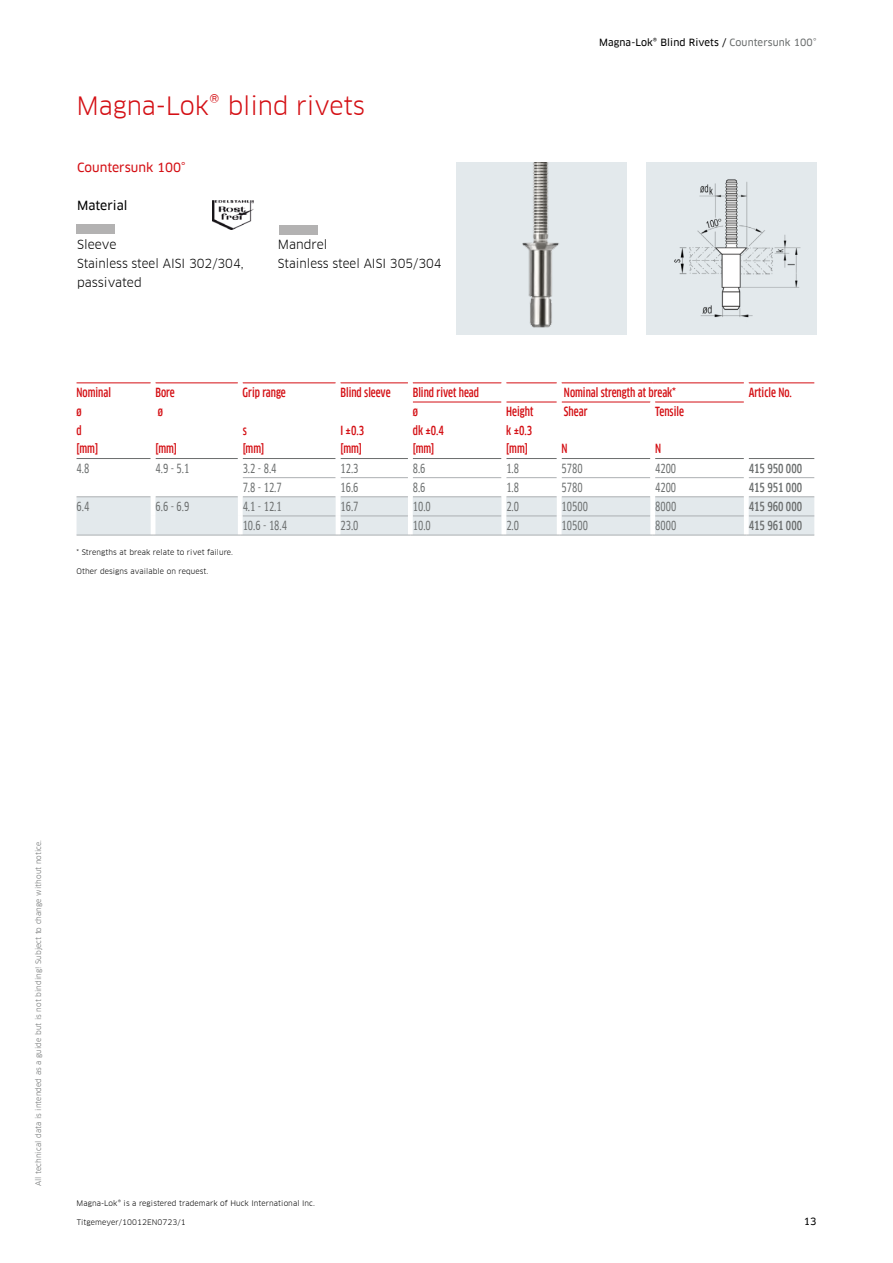
<style>
.page{position:relative;width:893px;height:1263px;background:#fff}
.page>*{position:absolute;margin:0;border:0;box-sizing:border-box;transform-origin:0 0}
.t1{font:24.75px "Clan Offc Pro";letter-spacing:-.005em;color:#d40f14}
.t2{font:500 condensed 12.3px/19.2px "Clan Offc Pro";color:#d40f14}
.t3{font:12.3px "Clan Offc Pro Cond News";color:#6b6e6e}
.t4{font:12.3px "Clan Offc Pro";color:#000;scale:.96 1}
.t5{font:500 condensed 12.3px "Clan Offc Pro";color:#6b6e6e}
.t6{font:12.3px "Clan Offc Pro";color:#000}
.t7{font:12.3px "Clan Offc Pro News";color:#d40f14}
.t8{font:12.3px "Clan Offc Pro News";color:#000}
.t9{font:9.75px "Clan Offc Pro News";letter-spacing:.01em;color:#000}
.t10{font:7.5px "Clan Offc Pro";letter-spacing:.01em;color:#000}
.t11{font:7.5px "Clan Offc Pro";letter-spacing:.01em;color:#6b6e6e}
.s1{color:#6b6e6e}
</style>
<div class="page">
<div style="left:646px;top:163px;width:170px;height:172px;background:#e3e9ec"></div>
<img style="left:674px;top:179px;width:127px;height:139px">
<img style="left:456px;top:163px;width:171px;height:172px">
<div style="left:77px;top:224px;width:38px;height:10px;background:#b3b2b2"></div>
<div style="left:279px;top:225px;width:38px;height:9px;background:#b3b2b2"></div>
<svg style="left:77px;top:497px;width:737px;height:38px;background:#e1e7ea"></svg>
<hr style="left:77px;top:383px;width:74px;height:1px;background:#d40f14">
<hr style="left:155px;top:383px;width:83px;height:1px;background:#d40f14">
<hr style="left:243px;top:383px;width:93px;height:1px;background:#d40f14">
<hr style="left:340px;top:383px;width:68px;height:1px;background:#d40f14">
<hr style="left:413px;top:383px;width:88px;height:1px;background:#d40f14">
<hr style="left:506px;top:383px;width:51px;height:1px;background:#d40f14">
<hr style="left:562px;top:383px;width:91px;height:1px;background:#d40f14">
<hr style="left:653px;top:383px;width:91px;height:1px;background:#d40f14">
<hr style="left:749px;top:383px;width:65px;height:1px;background:#d40f14">
<hr style="left:413px;top:402px;width:88px;height:1px;background:#d40f14">
<hr style="left:506px;top:402px;width:51px;height:1px;background:#d40f14">
<hr style="left:562px;top:402px;width:88px;height:1px;background:#d40f14">
<hr style="left:655px;top:402px;width:89px;height:1px;background:#d40f14">
<hr style="left:77px;top:458px;width:74px;height:1px;background:#6b6e6e">
<hr style="left:155px;top:458px;width:83px;height:1px;background:#6b6e6e">
<hr style="left:243px;top:458px;width:93px;height:1px;background:#6b6e6e">
<hr style="left:340px;top:458px;width:68px;height:1px;background:#6b6e6e">
<hr style="left:413px;top:458px;width:88px;height:1px;background:#6b6e6e">
<hr style="left:506px;top:458px;width:51px;height:1px;background:#6b6e6e">
<hr style="left:562px;top:458px;width:88px;height:1px;background:#6b6e6e">
<hr style="left:655px;top:458px;width:89px;height:1px;background:#6b6e6e">
<hr style="left:749px;top:458px;width:65px;height:1px;background:#6b6e6e">
<hr style="left:243px;top:477px;width:93px;height:1px;background:#acafb2">
<hr style="left:340px;top:477px;width:68px;height:1px;background:#acafb2">
<hr style="left:413px;top:477px;width:88px;height:1px;background:#acafb2">
<hr style="left:506px;top:477px;width:51px;height:1px;background:#acafb2">
<hr style="left:562px;top:477px;width:88px;height:1px;background:#acafb2">
<hr style="left:655px;top:477px;width:89px;height:1px;background:#acafb2">
<hr style="left:749px;top:477px;width:65px;height:1px;background:#acafb2">
<hr style="left:77px;top:496px;width:74px;height:1px;background:#acafb2">
<hr style="left:243px;top:496px;width:93px;height:1px;background:#acafb2">
<hr style="left:340px;top:496px;width:68px;height:1px;background:#acafb2">
<hr style="left:413px;top:496px;width:88px;height:1px;background:#acafb2">
<hr style="left:506px;top:496px;width:51px;height:1px;background:#acafb2">
<hr style="left:562px;top:496px;width:88px;height:1px;background:#acafb2">
<hr style="left:655px;top:496px;width:89px;height:1px;background:#acafb2">
<hr style="left:749px;top:496px;width:65px;height:1px;background:#acafb2">
<hr style="left:243px;top:516px;width:93px;height:1px;background:#acafb2">
<hr style="left:340px;top:516px;width:68px;height:1px;background:#acafb2">
<hr style="left:413px;top:516px;width:88px;height:1px;background:#acafb2">
<hr style="left:506px;top:516px;width:51px;height:1px;background:#acafb2">
<hr style="left:562px;top:516px;width:88px;height:1px;background:#acafb2">
<hr style="left:655px;top:516px;width:89px;height:1px;background:#acafb2">
<hr style="left:749px;top:516px;width:65px;height:1px;background:#acafb2">
<hr style="left:155px;top:496px;width:83px;height:1px;background:#acafb2">
<hr style="left:151px;top:497px;width:4px;height:19px;background:#fff">
<div style="left:238px;top:497px;width:5px;height:19px;background:#fff"></div>
<hr style="left:336px;top:497px;width:4px;height:19px;background:#fff">
<div style="left:408px;top:497px;width:5px;height:19px;background:#fff"></div>
<div style="left:501px;top:497px;width:5px;height:19px;background:#fff"></div>
<div style="left:557px;top:497px;width:5px;height:19px;background:#fff"></div>
<div style="left:650px;top:497px;width:5px;height:19px;background:#fff"></div>
<div style="left:744px;top:497px;width:5px;height:19px;background:#fff"></div>
<hr style="left:151px;top:516px;width:4px;height:19px;background:#fff">
<div style="left:238px;top:516px;width:5px;height:19px;background:#fff"></div>
<hr style="left:336px;top:516px;width:4px;height:19px;background:#fff">
<div style="left:408px;top:516px;width:5px;height:19px;background:#fff"></div>
<div style="left:501px;top:516px;width:5px;height:19px;background:#fff"></div>
<div style="left:557px;top:516px;width:5px;height:19px;background:#fff"></div>
<div style="left:650px;top:516px;width:5px;height:19px;background:#fff"></div>
<div style="left:744px;top:516px;width:5px;height:19px;background:#fff"></div>
<hr style="left:77px;top:535px;width:76px;height:1px;background:#acafb2">
<hr style="left:153px;top:535px;width:87px;height:1px;background:#acafb2">
<hr style="left:240px;top:535px;width:98px;height:1px;background:#acafb2">
<hr style="left:338px;top:535px;width:72px;height:1px;background:#acafb2">
<hr style="left:410px;top:535px;width:94px;height:1px;background:#acafb2">
<hr style="left:504px;top:535px;width:55px;height:1px;background:#acafb2">
<hr style="left:559px;top:535px;width:94px;height:1px;background:#acafb2">
<hr style="left:653px;top:535px;width:93px;height:1px;background:#acafb2">
<hr style="left:746px;top:535px;width:68px;height:1px;background:#acafb2">
<img style="left:213px;top:201px;width:40px;height:29px">
<h1 class="t1" style="left:77px;top:91px;width:290px">Magna-Lok® blind rivets</h1>
<h2 class="t7" style="left:77px;top:160px;width:110px">Countersunk 100°</h2>
<h2 class="t8" style="left:77px;top:199px;width:52px">Material</h2>
<h2 class="t6" style="left:77px;top:237px;width:41px">Sleeve</h2>
<h2 class="t6" style="left:278px;top:237px;width:51px">Mandrel</h2>
<h2 class="t4" style="left:77px;top:256px;width:175px">Stainless steel AISI 302/304,</h2>
<h2 class="t4" style="left:278px;top:256px;width:172px">Stainless steel AISI 305/304</h2>
<h2 class="t6" style="left:77px;top:275px;width:66px">passivated</h2>
<h3 class="t9" style="left:599px;top:37px;width:219px">Magna-Lok® Blind Rivets / <span class="s1">Countersunk 100°</span></h3>
<h2 class="t2" style="left:77px;top:383px;width:36px">Nominal</h2>
<h2 class="t2" style="left:155px;top:383px;width:21px">Bore</h2>
<h2 class="t2" style="left:243px;top:383px;width:45px">Grip range</h2>
<h2 class="t2" style="left:340px;top:383px;width:52px">Blind sleeve</h2>
<h2 class="t2" style="left:413px;top:383px;width:68px">Blind rivet head</h2>
<h2 class="t2" style="left:564px;top:383px;width:114px">Nominal strength at break*</h2>
<h2 class="t2" style="left:749px;top:383px;width:45px">Article No.</h2>
<h2 class="t2" style="left:77px;top:402px;width:7px">ø d</h2>
<h2 class="t2" style="left:158px;top:402px;width:7px">ø</h2>
<h2 class="t2" style="left:413px;top:402px;width:33px">ø<br>dk ±0.4</h2>
<h2 class="t2" style="left:506px;top:402px;width:29px">Height k ±0.3</h2>
<h2 class="t2" style="left:564px;top:402px;width:25px">Shear</h2>
<h2 class="t2" style="left:655px;top:402px;width:30px">Tensile</h2>
<h2 class="t2" style="left:243px;top:421px;width:6px">s</h2>
<h2 class="t2" style="left:340px;top:421px;width:25px">I ±0.3</h2>
<h2 class="t2" style="left:77px;top:439px;width:23px">[mm]</h2>
<h2 class="t2" style="left:155px;top:439px;width:23px">[mm]</h2>
<h2 class="t2" style="left:243px;top:439px;width:23px">[mm]</h2>
<h2 class="t2" style="left:340px;top:439px;width:23px">[mm]</h2>
<h2 class="t2" style="left:413px;top:439px;width:23px">[mm]</h2>
<h2 class="t2" style="left:506px;top:439px;width:23px">[mm]</h2>
<h2 class="t2" style="left:562px;top:439px;width:8px">N</h2>
<h2 class="t2" style="left:655px;top:439px;width:8px">N</h2>
<h2 class="t3" style="left:77px;top:461px;width:14px">4.8</h2>
<h2 class="t3" style="left:156px;top:461px;width:35px">4.9 - 5.1</h2>
<h2 class="t3" style="left:243px;top:461px;width:35px">3.2 - 8.4</h2>
<h2 class="t3" style="left:340px;top:461px;width:20px">12.3</h2>
<h2 class="t3" style="left:413px;top:461px;width:14px">8.6</h2>
<h2 class="t3" style="left:506px;top:461px;width:14px">1.8</h2>
<h2 class="t3" style="left:562px;top:461px;width:23px">5780</h2>
<h2 class="t3" style="left:655px;top:461px;width:23px">4200</h2>
<h2 class="t5" style="left:749px;top:461px;width:55px">415 950 000</h2>
<h2 class="t3" style="left:243px;top:480px;width:41px">7.8 - 12.7</h2>
<h2 class="t3" style="left:340px;top:480px;width:20px">16.6</h2>
<h2 class="t3" style="left:413px;top:480px;width:14px">8.6</h2>
<h2 class="t3" style="left:506px;top:480px;width:14px">1.8</h2>
<h2 class="t3" style="left:562px;top:480px;width:23px">5780</h2>
<h2 class="t3" style="left:655px;top:480px;width:23px">4200</h2>
<h2 class="t5" style="left:749px;top:480px;width:55px">415 951 000</h2>
<h2 class="t3" style="left:77px;top:499px;width:14px">6.4</h2>
<h2 class="t3" style="left:156px;top:499px;width:35px">6.6 - 6.9</h2>
<h2 class="t3" style="left:243px;top:499px;width:41px">4.1 - 12.1</h2>
<h2 class="t3" style="left:340px;top:499px;width:20px">16.7</h2>
<h2 class="t3" style="left:413px;top:499px;width:20px">10.0</h2>
<h2 class="t3" style="left:506px;top:499px;width:14px">2.0</h2>
<h2 class="t3" style="left:562px;top:499px;width:28px">10500</h2>
<h2 class="t3" style="left:655px;top:499px;width:23px">8000</h2>
<h2 class="t5" style="left:749px;top:499px;width:55px">415 960 000</h2>
<h2 class="t3" style="left:243px;top:518px;width:46px">10.6 - 18.4</h2>
<h2 class="t3" style="left:340px;top:518px;width:20px">23.0</h2>
<h2 class="t3" style="left:413px;top:518px;width:20px">10.0</h2>
<h2 class="t3" style="left:506px;top:518px;width:14px">2.0</h2>
<h2 class="t3" style="left:562px;top:518px;width:28px">10500</h2>
<h2 class="t3" style="left:655px;top:518px;width:23px">8000</h2>
<h2 class="t5" style="left:749px;top:518px;width:55px">415 961 000</h2>
<p class="t10" style="left:77px;top:548px;width:158px">* Strengths at break relate to rivet failure.</p>
<p class="t10" style="left:77px;top:567px;width:133px">Other designs available on request.</p>
<p class="t11" style="left:34px;top:1186px;width:348px;rotate:-90deg">All technical data is intended as a guide but is not binding! Subject to change without notice.</p>
<p class="t10" style="left:77px;top:1198px;width:240px">Magna-Lok® is a registered trademark of Huck International Inc.</p>
<p class="t10" style="left:77px;top:1217px;width:110px">Titgemeyer/10012EN0723/1</p>
<h3 class="t9" style="left:804px;top:1215px;width:14px">13</h3>
</div>
